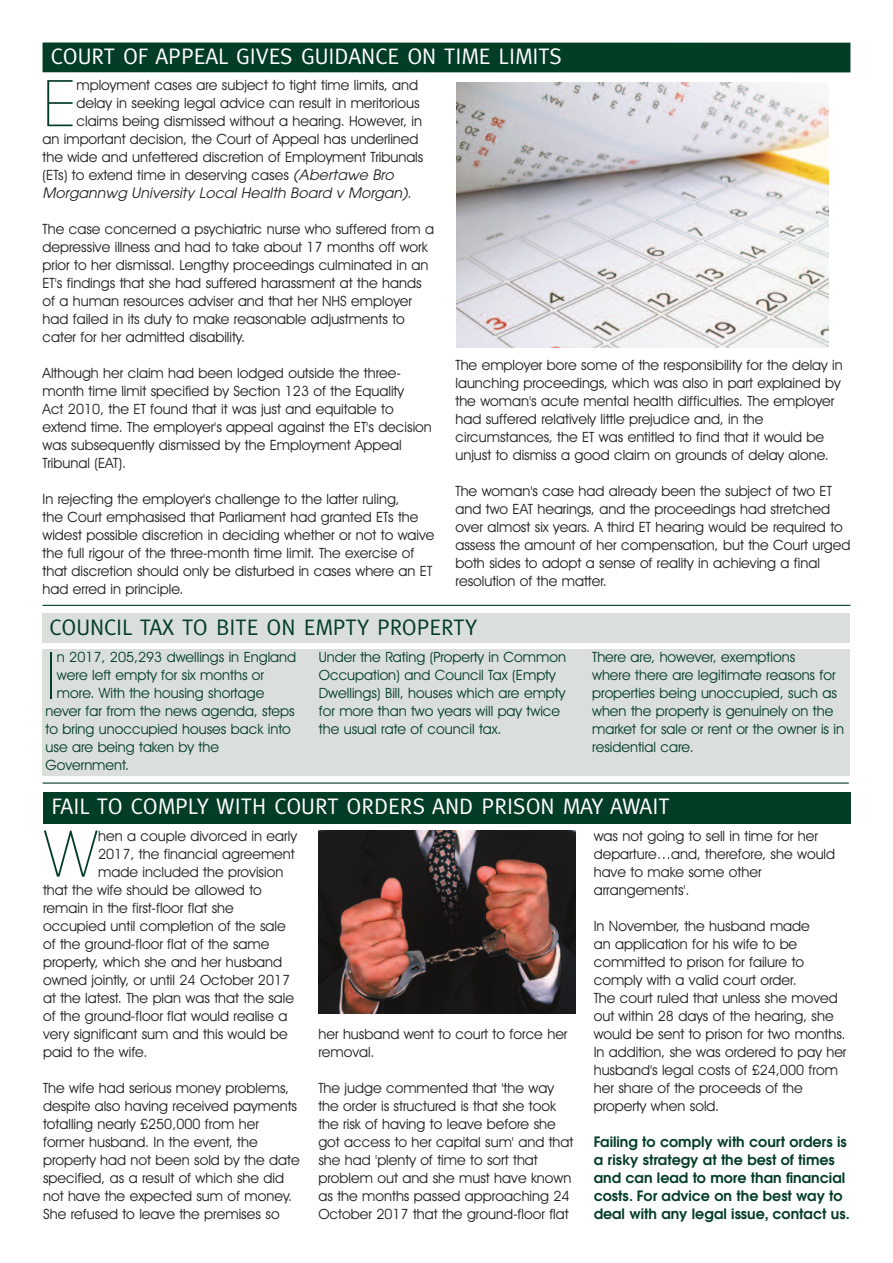
<style>
.page{position:relative;width:893px;height:1263px;background:#fff}
.page>*{position:absolute;margin:0;border:0;box-sizing:border-box;transform-origin:0 0}
.t1{font:200 62.25px "Avant Garde";color:#043d26}
.t2{font:22.5px "Meta Caps";color:#fff}
.t3{font:22.5px "Meta Caps";color:#043d26}
.t4{font:14.25px/18px "Avant Garde IT Cby BT";color:#231f20}
.t5{font:14.25px/18px "Avant Garde IT Cby BT";color:#043d26}
.t6{font:600 14.25px/18px "Avant Garde";color:#043d26}
.t7{font:italic 14.25px "Avant Garde";color:#231f20}
.s1{font-family:"Avant Garde";font-style:italic}
.s2{font-family:"Avant Garde IT Cby BT";font-style:normal}
</style>
<div class="page">
<div style="left:43px;top:43px;width:807px;height:29px;background:#043d26"></div>
<hr style="left:43px;top:782px;width:806px;height:2px;background:#043d26">
<hr style="left:43px;top:605px;width:807px;height:1px;background:#043d26">
<div style="left:43px;top:792px;width:808px;height:31px;background:#043d26"></div>
<img style="left:319px;top:830px;width:256px;height:184px">
<img style="left:456px;top:82px;width:373px;height:266px">
<div style="left:43px;top:613px;width:807px;height:30px;background:#dadfdb"></div>
<div style="left:43px;top:649px;width:807px;height:127px;background:#dadfdb"></div>
<h2 class="t2" style="left:51px;top:43px;width:512px">COURT OF APPEAL GIVES GUIDANCE ON TIME LIMITS</h2>
<h1 class="t1" style="left:43px;top:80px;width:36px">E</h1>
<p class="t4" style="left:76px;top:77px;width:343px">mployment cases are subject to tight time limits, and</p>
<p class="t4" style="left:76px;top:95px;width:345px">delay in seeking legal advice can result in meritorious</p>
<p class="t4" style="left:76px;top:113px;width:347px">claims being dismissed without a hearing. However, in</p>
<p class="t4" style="left:43px;top:131px;width:377px">an important decision, the Court of Appeal has underlined</p>
<p class="t4" style="left:43px;top:149px;width:382px">the wide and unfettered discretion of Employment Tribunals</p>
<p class="t4" style="left:43px;top:167px;width:353px">(ETs) to extend time in deserving cases <span class="s1">(Abertawe Bro</span></p>
<p class="t7" style="left:43px;top:188px;width:371px">Morgannwg University Local Health Board v Morgan)<span class="s2">.</span></p>
<p class="t4" style="left:43px;top:221px;width:393px">The case concerned a psychiatric nurse who suffered from a depressive illness and had to take about 17 months off work prior to her dismissal. Lengthy proceedings culminated in an ET's findings that she had suffered harassment at the hands of a human resources adviser and that her NHS employer had failed in its duty to make reasonable adjustments to cater for her admitted disability.</p>
<p class="t4" style="left:42px;top:365px;width:391px">Although her claim had been lodged outside the three&shy;month time limit specified by Section 123 of the Equality<br>Act 2010, the ET found that it was just and equitable to extend time. The employer's appeal against the ET's decision was subsequently dismissed by the Employment Appeal Tribunal (EAT).</p>
<p class="t4" style="left:42px;top:491px;width:394px">In rejecting the employer's challenge to the latter ruling,<br>the Court emphasised that Parliament had granted ETs the widest possible discretion in deciding whether or not to waive the full rigour of the three-month time limit. The exercise of that discretion should only be disturbed in cases where an ET had erred in principle.</p>
<p class="t4" style="left:455px;top:357px;width:389px">The employer bore some of the responsibility for the delay in launching proceedings, which was also in part explained by the woman's acute mental health difficulties. The employer had suffered relatively little prejudice and, in the circumstances, the ET was entitled to find that it would be unjust to dismiss a good claim on grounds of delay alone.</p>
<p class="t4" style="left:455px;top:483px;width:396px">The woman's case had already been the subject of two ET and two EAT hearings, and the proceedings had stretched over almost six years. A third ET hearing would be required to assess the amount of her compensation, but the Court urged both sides to adopt a sense of reality in achieving a final resolution of the matter.</p>
<h2 class="t3" style="left:50px;top:614px;width:429px">COUNCIL TAX TO BITE ON EMPTY PROPERTY</h2>
<h1 class="t1" style="left:46px;top:652px;width:13px">I</h1>
<p class="t5" style="left:57px;top:649px;width:241px">n 2017, 205,293 dwellings in England</p>
<p class="t5" style="left:319px;top:649px;width:249px">Under the Rating (Property in Common Occupation) and Council Tax (Empty Dwellings) Bill, houses which are empty for more than two years will pay twice the usual rate of council tax.</p>
<p class="t5" style="left:592px;top:649px;width:253px">There are, however, exemptions<br>where there are legitimate reasons for properties being unoccupied, such as when the property is genuinely on the market for sale or rent or the owner is in residential care.</p>
<p class="t5" style="left:57px;top:667px;width:209px">were left empty for six months or</p>
<p class="t5" style="left:57px;top:685px;width:209px">more. With the housing shortage</p>
<p class="t5" style="left:46px;top:703px;width:251px">never far from the news agenda, steps</p>
<p class="t5" style="left:46px;top:721px;width:247px">to bring unoccupied houses back into</p>
<p class="t5" style="left:46px;top:739px;width:175px">use are being taken by the</p>
<p class="t5" style="left:46px;top:757px;width:85px">Government.</p>
<h2 class="t2" style="left:51px;top:793px;width:620px">FAIL TO COMPLY WITH COURT ORDERS AND PRISON MAY AWAIT</h2>
<h1 class="t1" style="left:43px;top:830px;width:57px">W</h1>
<p class="t4" style="left:98px;top:828px;width:200px">hen a couple divorced in early</p>
<p class="t4" style="left:594px;top:828px;width:243px">was not going to sell in time for her departure…and, therefore, she would have to make some other arrangements'.</p>
<p class="t4" style="left:594px;top:918px;width:254px">In November, the husband made<br>an application for his wife to be committed to prison for failure to comply with a valid court order.<br>The court ruled that unless she moved out within 28 days of the hearing, she would be sent to prison for two months.<br>In addition, she was ordered to pay her husband's legal costs of £24,000 from her share of the proceeds of the property when sold.</p>
<p class="t6" style="left:594px;top:1134px;width:258px">Failing to comply with court orders is a risky strategy at the best of times and can lead to more than financial costs. For advice on the best way to deal with any legal issue, contact us.</p>
<p class="t4" style="left:98px;top:846px;width:198px">2017, the financial agreement</p>
<p class="t4" style="left:98px;top:864px;width:187px">made included the provision</p>
<p class="t4" style="left:43px;top:882px;width:220px">that the wife should be allowed to</p>
<p class="t4" style="left:43px;top:900px;width:192px">remain in the first-floor flat she</p>
<p class="t4" style="left:43px;top:918px;width:244px">occupied until completion of the sale</p>
<p class="t4" style="left:43px;top:936px;width:228px">of the ground-floor flat of the same</p>
<p class="t4" style="left:43px;top:954px;width:241px">property, which she and her husband</p>
<p class="t4" style="left:43px;top:972px;width:249px">owned jointly, or until 24 October 2017</p>
<p class="t4" style="left:43px;top:990px;width:253px">at the latest. The plan was that the sale</p>
<p class="t4" style="left:43px;top:1008px;width:246px">of the ground-floor flat would realise a</p>
<p class="t4" style="left:43px;top:1026px;width:246px">very significant sum and this would be</p>
<p class="t4" style="left:43px;top:1044px;width:106px">paid to the wife.</p>
<p class="t4" style="left:43px;top:1080px;width:258px">The wife had serious money problems, despite also having received payments totalling nearly £250,000 from her former husband. In the event, the property had not been sold by the date specified, as a result of which she did not have the expected sum of money.<br>She refused to leave the premises so</p>
<p class="t4" style="left:318px;top:1026px;width:251px">her husband went to court to force her removal.</p>
<p class="t4" style="left:318px;top:1080px;width:257px">The judge commented that 'the way the order is structured is that she took the risk of having to leave before she got access to her capital sum' and that she had 'plenty of time to sort that problem out and she must have known as the months passed approaching 24<br>October 2017 that the ground-floor flat</p>
</div>
